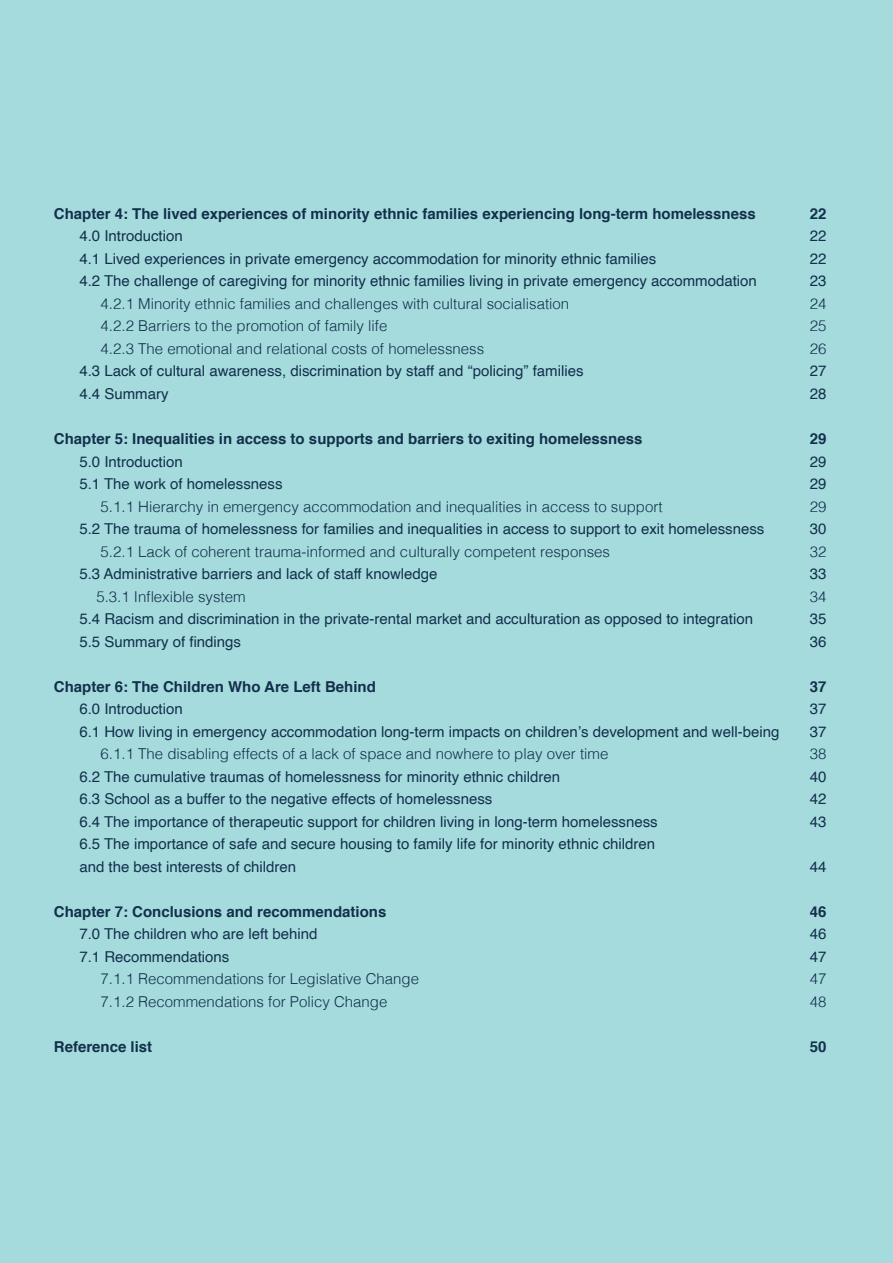
<style>
.page{position:relative;width:893px;height:1263px;background:#a6dbde}
.page>*{position:absolute;margin:0;border:0;box-sizing:border-box;transform-origin:0 0}
.t1{font:15px "Helvetica";color:#12304b}
.t2{font:300 15px "Helvetica";color:#12304b}
.t3{font:700 15px "Helvetica";color:#12304b}
</style>
<div class="page">
<p class="t3" style="left:54px;top:202px;width:703px">Chapter 4: The lived experiences of minority ethnic families experiencing long-term homelessness</p>
<p class="t3" style="left:810px;top:202px;width:18px">22</p>
<p class="t1" style="left:79px;top:225px;width:105px">4.0 Introduction</p>
<p class="t1" style="left:810px;top:225px;width:18px">22</p>
<p class="t1" style="left:79px;top:247px;width:578px">4.1 Lived experiences in private emergency accommodation for minority ethnic families</p>
<p class="t1" style="left:810px;top:247px;width:18px">22</p>
<p class="t1" style="left:79px;top:270px;width:679px">4.2 The challenge of caregiving for minority ethnic families living in private emergency accommodation</p>
<p class="t1" style="left:810px;top:270px;width:18px">23</p>
<p class="t2" style="left:101px;top:291px;width:470px">4.2.1 Minority ethnic families and challenges with cultural socialisation</p>
<p class="t2" style="left:810px;top:291px;width:18px">24</p>
<p class="t2" style="left:101px;top:313px;width:288px">4.2.2 Barriers to the promotion of family life</p>
<p class="t2" style="left:810px;top:313px;width:18px">25</p>
<p class="t2" style="left:101px;top:336px;width:385px">4.2.3 The emotional and relational costs of homelessness</p>
<p class="t2" style="left:810px;top:336px;width:18px">26</p>
<p class="t1" style="left:79px;top:360px;width:506px">4.3 Lack of cultural awareness, discrimination by staff and “policing” families</p>
<p class="t1" style="left:810px;top:360px;width:18px">27</p>
<p class="t1" style="left:79px;top:382px;width:91px">4.4 Summary</p>
<p class="t1" style="left:810px;top:382px;width:18px">28</p>
<p class="t3" style="left:54px;top:427px;width:590px">Chapter 5: Inequalities in access to supports and barriers to exiting homelessness</p>
<p class="t3" style="left:810px;top:427px;width:18px">29</p>
<p class="t1" style="left:79px;top:450px;width:105px">5.0 Introduction</p>
<p class="t1" style="left:810px;top:450px;width:18px">29</p>
<p class="t1" style="left:79px;top:472px;width:205px">5.1 The work of homelessness</p>
<p class="t1" style="left:810px;top:472px;width:18px">29</p>
<p class="t2" style="left:101px;top:493px;width:563px">5.1.1 Hierarchy in emergency accommodation and inequalities in access to support</p>
<p class="t2" style="left:810px;top:493px;width:18px">29</p>
<p class="t1" style="left:79px;top:517px;width:687px">5.2 The trauma of homelessness for families and inequalities in access to support to exit homelessness</p>
<p class="t1" style="left:810px;top:517px;width:18px">30</p>
<p class="t2" style="left:101px;top:538px;width:511px">5.2.1 Lack of coherent trauma-informed and culturally competent responses</p>
<p class="t2" style="left:810px;top:538px;width:18px">32</p>
<p class="t1" style="left:79px;top:562px;width:360px">5.3 Administrative barriers and lack of staff knowledge</p>
<p class="t1" style="left:810px;top:562px;width:18px">33</p>
<p class="t2" style="left:96px;top:583px;width:151px">5.3.1 Inflexible system</p>
<p class="t2" style="left:810px;top:583px;width:18px">34</p>
<p class="t1" style="left:79px;top:607px;width:675px">5.4 Racism and discrimination in the private-rental market and acculturation as opposed to integration</p>
<p class="t1" style="left:810px;top:607px;width:18px">35</p>
<p class="t1" style="left:79px;top:630px;width:163px">5.5 Summary of findings</p>
<p class="t1" style="left:810px;top:630px;width:18px">36</p>
<p class="t3" style="left:54px;top:674px;width:323px">Chapter 6: The Children Who Are Left Behind</p>
<p class="t3" style="left:810px;top:674px;width:18px">37</p>
<p class="t1" style="left:79px;top:697px;width:105px">6.0 Introduction</p>
<p class="t1" style="left:810px;top:697px;width:18px">37</p>
<p class="t1" style="left:79px;top:720px;width:702px">6.1 How living in emergency accommodation long-term impacts on children’s development and well-being</p>
<p class="t1" style="left:810px;top:720px;width:18px">37</p>
<p class="t2" style="left:101px;top:741px;width:509px">6.1.1 The disabling effects of a lack of space and nowhere to play over time</p>
<p class="t2" style="left:810px;top:741px;width:18px">38</p>
<p class="t1" style="left:79px;top:765px;width:482px">6.2 The cumulative traumas of homelessness for minority ethnic children</p>
<p class="t1" style="left:810px;top:765px;width:18px">40</p>
<p class="t1" style="left:79px;top:787px;width:415px">6.3 School as a buffer to the negative effects of homelessness</p>
<p class="t1" style="left:810px;top:787px;width:18px">42</p>
<p class="t1" style="left:79px;top:810px;width:580px">6.4 The importance of therapeutic support for children living in long-term homelessness</p>
<p class="t1" style="left:810px;top:810px;width:18px">43</p>
<p class="t1" style="left:79px;top:832px;width:577px">6.5 The importance of safe and secure housing to family life for minority ethnic children</p>
<p class="t1" style="left:79px;top:855px;width:218px">and the best interests of children</p>
<p class="t1" style="left:810px;top:855px;width:18px">44</p>
<p class="t3" style="left:54px;top:899px;width:334px">Chapter 7: Conclusions and recommendations</p>
<p class="t3" style="left:810px;top:899px;width:18px">46</p>
<p class="t1" style="left:79px;top:922px;width:240px">7.0 The children who are left behind</p>
<p class="t1" style="left:810px;top:922px;width:18px">46</p>
<p class="t1" style="left:79px;top:945px;width:152px">7.1 Recommendations</p>
<p class="t1" style="left:810px;top:945px;width:18px">47</p>
<p class="t2" style="left:101px;top:966px;width:320px">7.1.1 Recommendations for Legislative Change</p>
<p class="t2" style="left:810px;top:966px;width:18px">47</p>
<p class="t2" style="left:101px;top:988px;width:288px">7.1.2 Recommendations for Policy Change</p>
<p class="t2" style="left:810px;top:988px;width:18px">48</p>
<p class="t3" style="left:54px;top:1034px;width:100px">Reference list</p>
<p class="t3" style="left:810px;top:1034px;width:18px">50</p>
</div>
